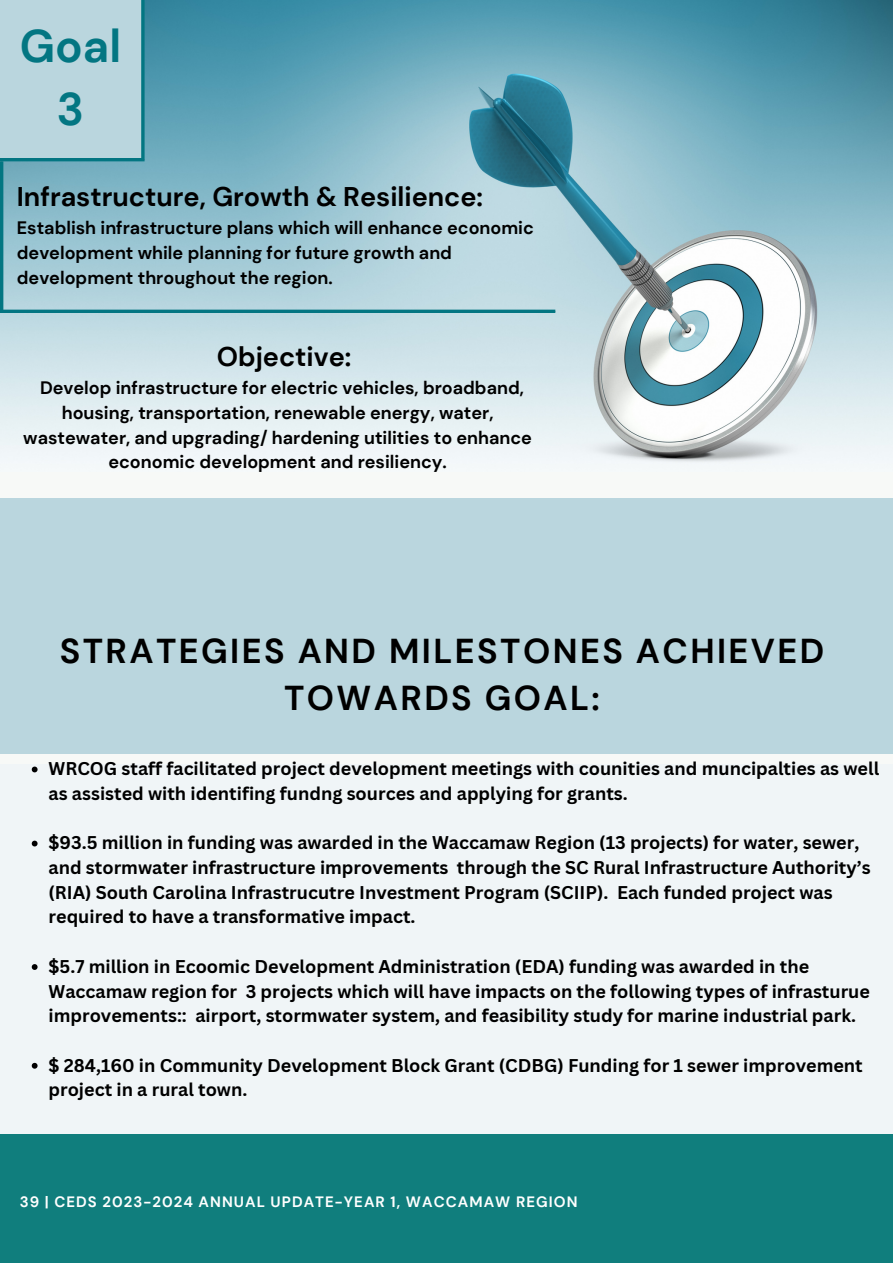
<style>
.page{position:relative;width:893px;height:1264px;background:#fff}
.page>*{position:absolute;margin:0;border:0;box-sizing:border-box;transform-origin:0 0}
.t1{font:700 45.6px/63px "DM Sans";color:#037682;text-align:center}
.t2{font:700 34.5px/47.2px "DM Sans";letter-spacing:.07em;color:#000;text-align:center}
.t3{font:700 27px "DM Sans";color:#000}
.t4{font:700 18px/24.8px "Canva Sans";color:#000}
.t5{font:700 18px/24.8px "DM Sans";color:#000}
.t6{font:700 15px "DM Sans";letter-spacing:.07em;color:#fff}
</style>
<div class="page">
<div style="left:0;top:0;width:892px;height:1262px;background:#f7f9f7"></div>
<div style="left:0;top:498px;width:892px;height:255px;background:#bad6de"></div>
<div style="left:0;top:764px;width:892px;height:498px;background:#f0f5f7"></div>
<img style="left:0;top:0;width:892px;height:462px">
<hr style="left:0;top:161px;width:3px;height:148px;background:#037682">
<svg style="left:0;top:309px;width:555px;height:4px;background:#1f8590"></svg>
<div style="left:0;top:0;width:143px;height:160px;background:#bad6de"></div>
<svg style="left:141px;top:0;width:4px;height:158px"></svg>
<hr style="left:0;top:158px;width:145px;height:3px;background:#037682">
<div style="left:0;top:1134px;width:892px;height:128px;background:#107e7d"></div>
<svg style="left:32px;top:766px;width:6px;height:6px"></svg>
<svg style="left:32px;top:840px;width:6px;height:6px"></svg>
<svg style="left:32px;top:964px;width:6px;height:5px"></svg>
<svg style="left:32px;top:1062px;width:6px;height:6px"></svg>
<p class="t1" style="left:20px;top:15px;width:103px">Goal<br>3</p>
<p class="t3" style="left:17px;top:179px;width:467px">Infrastructure, Growth &amp; Resilience:</p>
<p class="t5" style="left:17px;top:215px;width:518px">Establish infrastructure plans which will enhance economic development while planning for future growth and development throughout the region.</p>
<p class="t3" style="left:217px;top:339px;width:136px">Objective:</p>
<p class="t5" style="left:23px;top:375px;width:510px;text-align:center">Develop infrastructure for electric vehicles, broadband, housing, transportation, renewable energy, water, wastewater, and upgrading/ hardening utilities to enhance economic development and resiliency.</p>
<p class="t2" style="left:60px;top:627px;width:766px">STRATEGIES AND MILESTONES ACHIEVED<br>TOWARDS GOAL:</p>
<p class="t4" style="left:49px;top:756px;width:832px">WRCOG staff facilitated project development meetings with counities and muncipalties as well as assisted with identifing fundng sources and applying for grants.</p>
<p class="t4" style="left:49px;top:830px;width:823px">$93.5 million in funding was awarded in the Waccamaw Region (13 projects) for water, sewer, and stormwater infrastructure improvements through the SC Rural Infrastructure Authority’s (RIA) South Carolina Infrastrucutre Investment Program (SCIIP). Each funded project was required to have a transformative impact.</p>
<p class="t4" style="left:49px;top:953px;width:822px">$5.7 million in Ecoomic Development Administration (EDA) funding was awarded in the<br>Waccamaw region for 3 projects which will have impacts on the following types of infrasturue improvements:: airport, stormwater system, and feasibility study for marine industrial park.</p>
<p class="t4" style="left:49px;top:1052px;width:815px">$ 284,160 in Community Development Block Grant (CDBG) Funding for 1 sewer improvement project in a rural town.</p>
<p class="t6" style="left:20px;top:1191px;width:559px">39 | CEDS 2023-2024 ANNUAL UPDATE-YEAR 1, WACCAMAW REGION</p>
</div>
